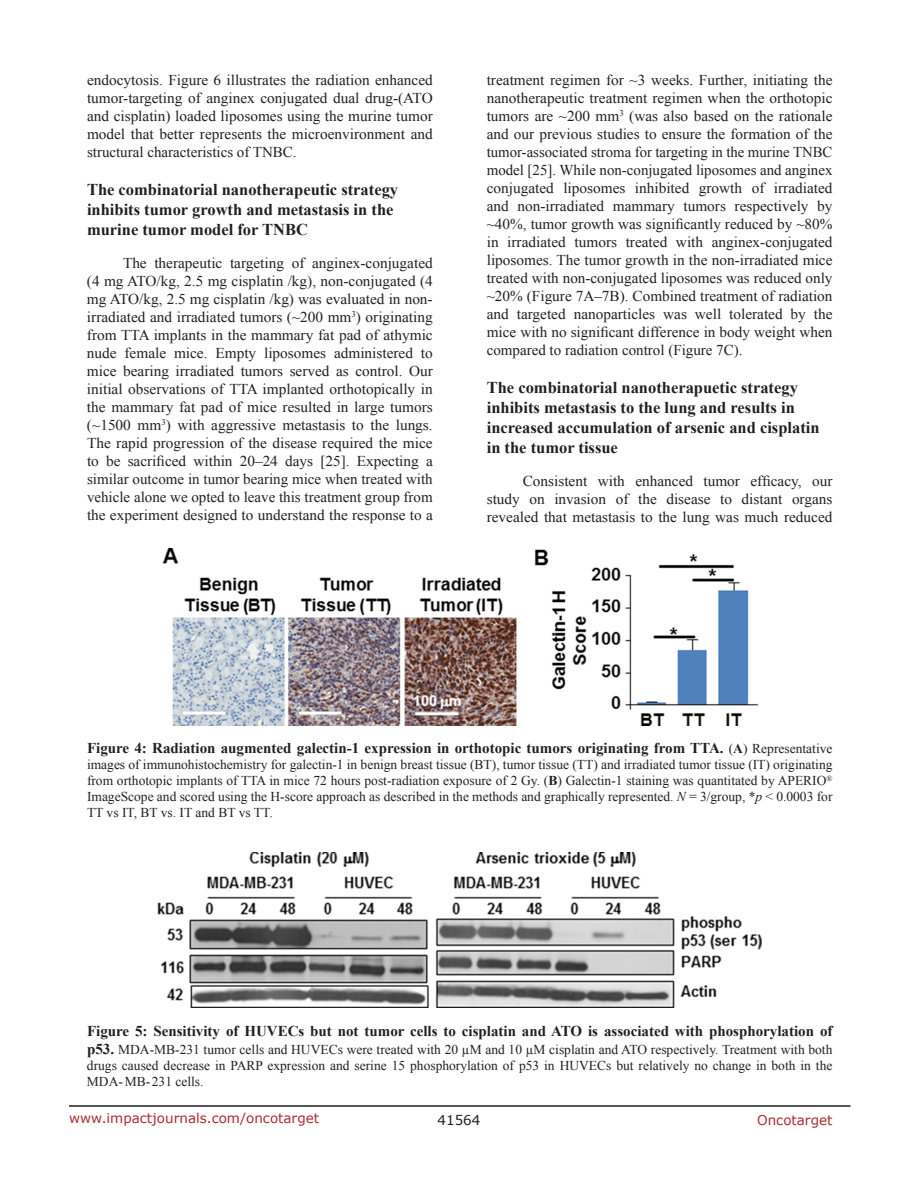
<style>
.page{position:relative;width:918px;height:1188px;background:#fff}
.page>*{position:absolute;margin:0;border:0;box-sizing:border-box;transform-origin:0 0}
.t1{font:700 16.5px/19.8px "Times New Roman";color:#231f20}
.t2{font:15px/18px "Times New Roman";color:#231f20;text-align:justify}
.t3{font:700 15px "Times New Roman";color:#231f20}
.t4{font:13.5px/16.2px "Times New Roman";color:#231f20;text-align:justify}
.t5{font:13.5px "Verdana";color:#ac2b31}
.t6{font:13.5px "Verdana";color:#231f20}
.s1{font-weight:400;font-size:13.5px}
.s2{font-size:13.5px}
.s3{font-weight:700}
.s4{font-style:italic}
.s5{font-weight:700;font-size:15px}
</style>
<div class="page">
<hr style="left:69px;top:1105px;width:781px;height:2px;background:#231f20">
<img style="left:162px;top:548px;width:595px;height:178px">
<img style="left:158px;top:852px;width:604px;height:156px">
<p class="t2" style="left:87px;top:71px;width:347px">endocytosis. Figure 6 illustrates the radiation enhanced tumor-targeting of anginex conjugated dual drug-(ATO and cisplatin) loaded liposomes using the murine tumor model that better represents the microenvironment and structural characteristics of TNBC.</p>
<p class="t1" style="left:87px;top:179px;width:313px">The combinatorial nanotherapeutic strategy inhibits tumor growth and metastasis in the murine tumor model for TNBC</p>
<p class="t2" style="left:87px;top:254px;width:347px;text-indent:36px">The therapeutic targeting of anginex-conjugated (4 mg ATO/kg, 2.5 mg cisplatin /kg), non-conjugated (4 mg ATO/kg, 2.5 mg cisplatin /kg) was evaluated in non&shy;irradiated and irradiated tumors (~200 mm<sup>3</sup>) originating from TTA implants in the mammary fat pad of athymic nude female mice. Empty liposomes administered to mice bearing irradiated tumors served as control. Our initial observations of TTA implanted orthotopically in the mammary fat pad of mice resulted in large tumors (~1500 mm<sup>3</sup>) with aggressive metastasis to the lungs.<br>The rapid progression of the disease required the mice to be sacrificed within 20–24 days [25]. Expecting a similar outcome in tumor bearing mice when treated with vehicle alone we opted to leave this treatment group from the experiment designed to understand the response to a</p>
<p class="t2" style="left:487px;top:71px;width:347px">treatment regimen for ~3 weeks. Further, initiating the nanotherapeutic treatment regimen when the orthotopic tumors are ~200 mm<sup>3</sup> (was also based on the rationale and our previous studies to ensure the formation of the tumor-associated stroma for targeting in the murine TNBC model [25]. While non-conjugated liposomes and anginex conjugated liposomes inhibited growth of irradiated and non-irradiated mammary tumors respectively by ~40%, tumor growth was significantly reduced by ~80% in irradiated tumors treated with anginex-conjugated liposomes. The tumor growth in the non-irradiated mice treated with non-conjugated liposomes was reduced only ~20% (Figure 7A–7B). Combined treatment of radiation and targeted nanoparticles was well tolerated by the mice with no significant difference in body weight when compared to radiation control (Figure 7C).</p>
<p class="t1" style="left:487px;top:377px;width:334px">The combinatorial nanotherapuetic strategy inhibits metastasis to the lung and results in increased accumulation of arsenic and cisplatin in the tumor tissue</p>
<p class="t2" style="left:487px;top:471px;width:347px;text-indent:36px">Consistent with enhanced tumor efficacy, our study on invasion of the disease to distant organs revealed that metastasis to the lung was much reduced</p>
<p class="t3" style="left:87px;top:737px;width:747px">Figure 4: Radiation augmented galectin-1 expression in orthotopic tumors originating from TTA. <span class="s1">(</span><span class="s2">A</span><span class="s1">) Representative</span></p>
<p class="t4" style="left:87px;top:756px;width:747px">images of immunohistochemistry for galectin-1 in benign breast tissue (BT), tumor tissue (TT) and irradiated tumor tissue (IT) originating from orthotopic implants of TTA in mice 72 hours post-radiation exposure of 2 Gy. (<span class="s3">B</span>) Galectin-1 staining was quantitated by APERIO<sup>® </sup>ImageScope and scored using the H-score approach as described in the methods and graphically represented. <span class="s4">N</span> = 3/group, *<span class="s4">p</span> &lt; 0.0003 for TT vs IT, BT vs. IT and BT vs TT.</p>
<p class="t3" style="left:87px;top:1021px;width:747px">Figure 5: Sensitivity of HUVECs but not tumor cells to cisplatin and ATO is associated with phosphorylation of</p>
<p class="t4" style="left:87px;top:1041px;width:747px"><span class="s5">p53.</span> MDA-MB-231 tumor cells and HUVECs were treated with 20 µM and 10 µM cisplatin and ATO respectively. Treatment with both drugs caused decrease in PARP expression and serine 15 phosphorylation of p53 in HUVECs but relatively no change in both in the MDA-MB- 231 cells.</p>
<p class="t5" style="left:69px;top:1109px;width:252px">www.impactjournals.com/oncotarget</p>
<p class="t6" style="left:438px;top:1111px;width:44px">41564</p>
<p class="t5" style="left:757px;top:1111px;width:77px">Oncotarget</p>
</div>
